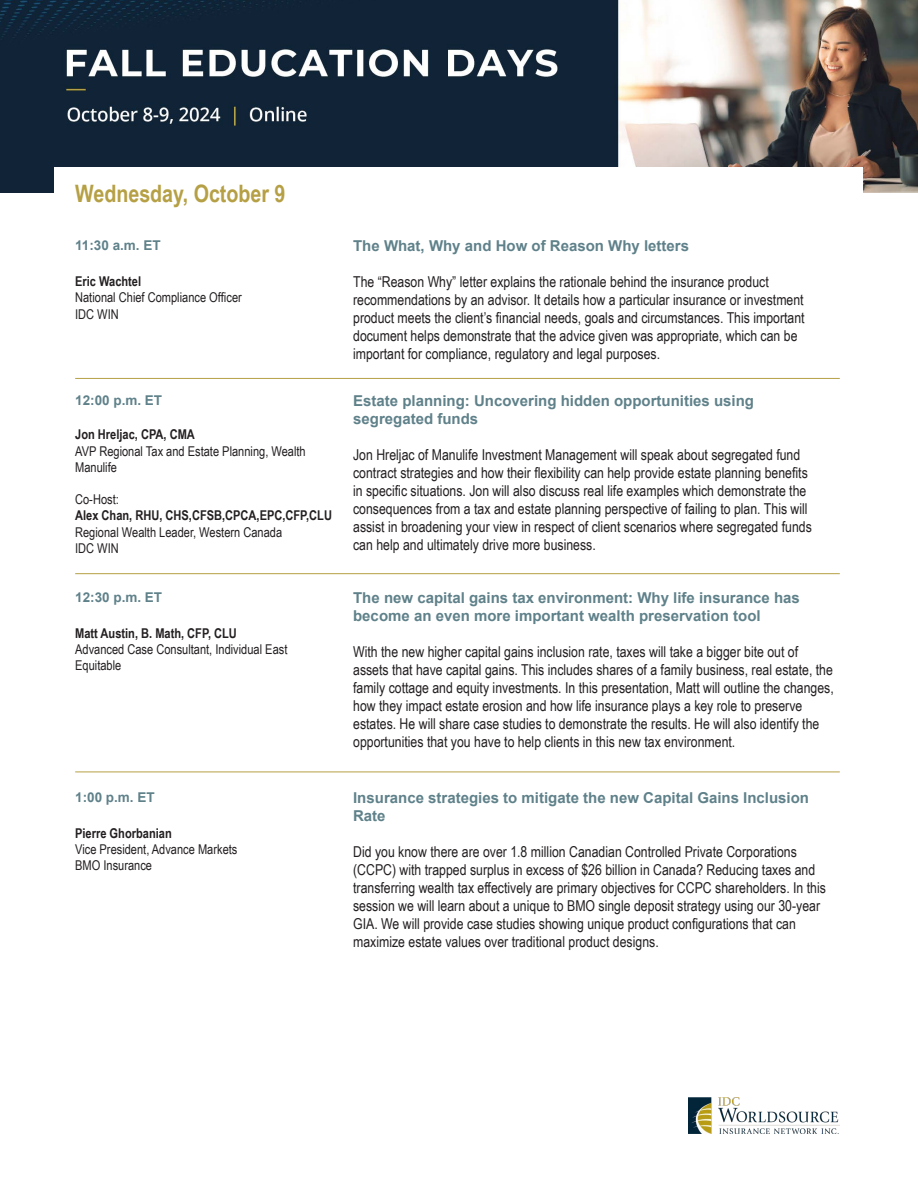
<style>
.page{position:relative;width:918px;height:1188px;background:#fff}
.page>*{position:absolute;margin:0;border:0;box-sizing:border-box;transform-origin:0 0}
.t1{font:700 24px "Arial Narrow";color:#b6a045}
.t2{font:15px/18px "Arial Narrow";color:#231f20}
.t3{font:700 15px/18px "Arial";color:#5f818a}
.t4{font:13.5px/16.2px "Arial Narrow";color:#231f20}
.t5{font:700 13.5px "Arial Narrow";color:#231f20}
.t6{font:700 13.5px "Arial";color:#5f818a}
.s1{font-weight:700}
</style>
<div class="page">
<img style="left:0;top:0;width:918px;height:192px">
<div style="left:55px;top:167px;width:808px;height:57px;background:#fff"></div>
<hr style="left:75px;top:378px;width:765px;height:1px;background:#b6a045">
<hr style="left:75px;top:573px;width:765px;height:1px;background:#b6a045">
<hr style="left:75px;top:772px;width:765px;height:1px;background:#b6a045">
<img style="left:688px;top:1097px;width:152px;height:37px">
<p class="t1" style="left:75px;top:176px;width:212px">Wednesday, October 9</p>
<p class="t6" style="left:75px;top:237px;width:87px">11:30 a.m. ET</p>
<p class="t5" style="left:75px;top:271px;width:68px">Eric Wachtel</p>
<p class="t4" style="left:75px;top:289px;width:168px">National Chief Compliance Officer</p>
<p class="t4" style="left:75px;top:305px;width:45px">IDC WIN</p>
<p class="t6" style="left:75px;top:391px;width:89px">12:00 p.m. ET</p>
<p class="t5" style="left:75px;top:424px;width:121px">Jon Hreljac, CPA, CMA</p>
<p class="t4" style="left:75px;top:442px;width:232px">AVP Regional Tax and Estate Planning, Wealth</p>
<p class="t4" style="left:75px;top:458px;width:43px">Manulife</p>
<p class="t4" style="left:75px;top:491px;width:258px">Co-Host:<br><span class="s1">Alex Chan, RHU, CHS,CFSB,CPCA,EPC,CFP,CLU<br></span>Regional Wealth Leader, Western Canada</p>
<p class="t4" style="left:75px;top:539px;width:45px">IDC WIN</p>
<p class="t6" style="left:75px;top:588px;width:89px">12:30 p.m. ET</p>
<p class="t5" style="left:75px;top:623px;width:163px">Matt Austin, B. Math, CFP, CLU</p>
<p class="t4" style="left:75px;top:641px;width:214px">Advanced Case Consultant, Individual East</p>
<p class="t4" style="left:75px;top:657px;width:48px">Equitable</p>
<p class="t6" style="left:75px;top:788px;width:81px">1:00 p.m. ET</p>
<p class="t5" style="left:75px;top:823px;width:98px">Pierre Ghorbanian</p>
<p class="t4" style="left:75px;top:841px;width:164px">Vice President, Advance Markets</p>
<p class="t4" style="left:75px;top:857px;width:78px">BMO Insurance</p>
<p class="t3" style="left:353px;top:238px;width:337px">The What, Why and How of Reason Why letters</p>
<p class="t2" style="left:353px;top:272px;width:453px">The “Reason Why” letter explains the rationale behind the insurance product recommendations by an advisor. It details how a particular insurance or investment product meets the client’s financial needs, goals and circumstances. This important document helps demonstrate that the advice given was appropriate, which can be important for compliance, regulatory and legal purposes.</p>
<p class="t3" style="left:353px;top:392px;width:402px">Estate planning: Uncovering hidden opportunities using segregated funds</p>
<p class="t2" style="left:353px;top:445px;width:460px">Jon Hreljac of Manulife Investment Management will speak about segregated fund contract strategies and how their flexibility can help provide estate planning benefits in specific situations. Jon will also discuss real life examples which demonstrate the consequences from a tax and estate planning perspective of failing to plan. This will assist in broadening your view in respect of client scenarios where segregated funds can help and ultimately drive more business.</p>
<p class="t3" style="left:353px;top:589px;width:448px">The new capital gains tax environment: Why life insurance has become an even more important wealth preservation tool</p>
<p class="t2" style="left:353px;top:642px;width:482px">With the new higher capital gains inclusion rate, taxes will take a bigger bite out of assets that have capital gains. This includes shares of a family business, real estate, the family cottage and equity investments. In this presentation, Matt will outline the changes, how they impact estate erosion and how life insurance plays a key role to preserve estates. He will share case studies to demonstrate the results. He will also identify the opportunities that you have to help clients in this new tax environment.</p>
<p class="t3" style="left:353px;top:789px;width:457px">Insurance strategies to mitigate the new Capital Gains Inclusion<br>Rate</p>
<p class="t2" style="left:353px;top:842px;width:474px">Did you know there are over 1.8 million Canadian Controlled Private Corporations (CCPC) with trapped surplus in excess of $26 billion in Canada? Reducing taxes and transferring wealth tax effectively are primary objectives for CCPC shareholders. In this session we will learn about a unique to BMO single deposit strategy using our 30-year GIA. We will provide case studies showing unique product configurations that can maximize estate values over traditional product designs.</p>
</div>
